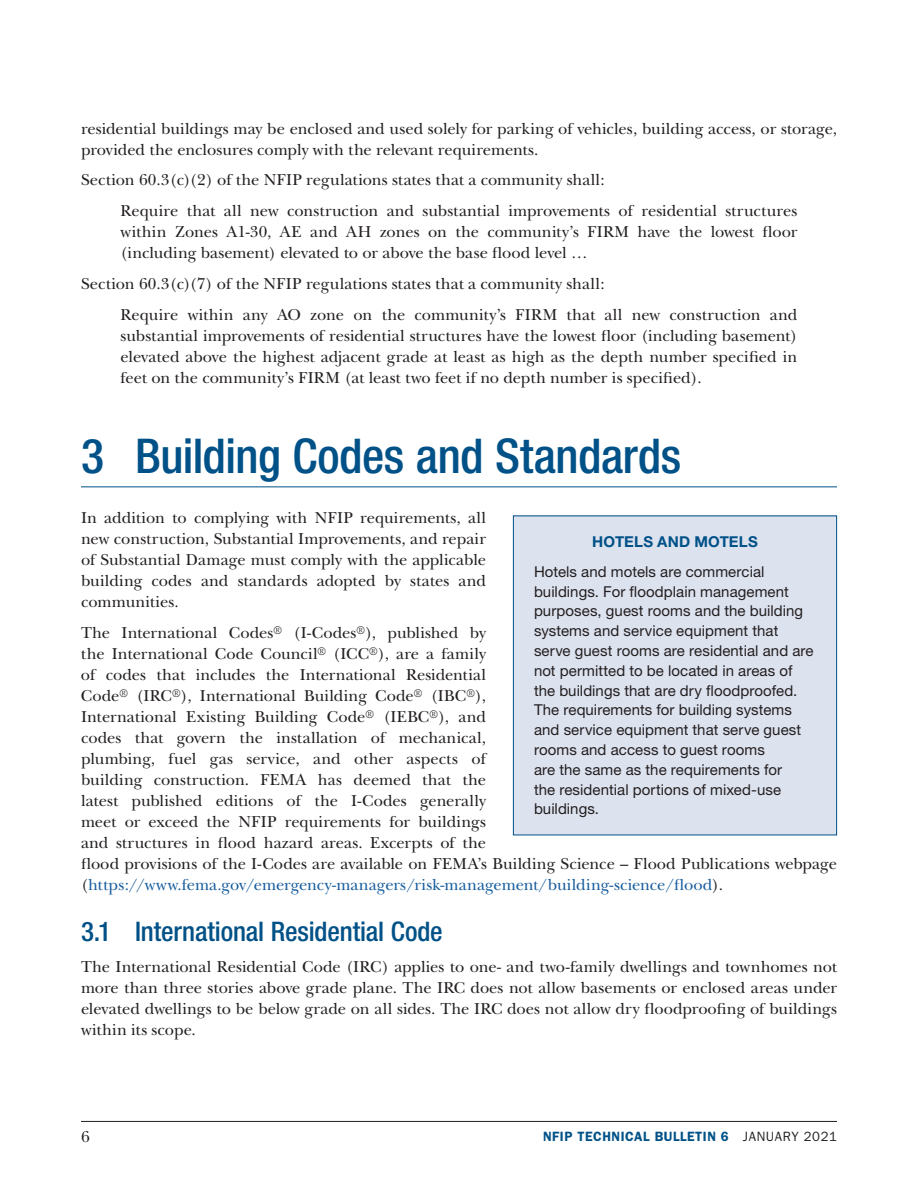
<style>
.page{position:relative;width:918px;height:1188px;background:#fff}
.page>*{position:absolute;margin:0;border:0;box-sizing:border-box;transform-origin:0 0}
.t1{font:500 condensed 48px "Helvetica Neue LT Std";letter-spacing:-.005em;color:#005187}
.t2{font:500 condensed 27px "Helvetica Neue LT Std";letter-spacing:-.005em;color:#005187}
.t3{font:16.5px/21px "New Baskerville";color:#231f20}
.t4{font:15px/19.8px "Helvetica Neue LT Std";letter-spacing:.005em;color:#231f20}
.t5{font:700 15px "Helvetica Neue LT Std";letter-spacing:.01em;color:#005187}
.t6{font:600 13.5px "ITC Franklin Gothic Std";letter-spacing:.04em;color:#005187}
.s1{color:#175d9e}
.s2{font-weight:400;color:#231f20}
</style>
<div class="page">
<hr style="left:81px;top:1121px;width:756px;height:1px;background:#231f20">
<hr style="left:81px;top:486px;width:756px;height:1px;background:#005187">
<div style="left:513px;top:516px;width:324px;height:319px;background:#dde2ef"></div>
<div style="left:513px;top:516px;width:324px;height:319px;border:1px solid #005187"></div>
<p class="t3" style="left:81px;top:118px;width:758px">residential buildings may be enclosed and used solely for parking of vehicles, building access, or storage, provided the enclosures comply with the relevant requirements.</p>
<p class="t3" style="left:121px;top:165px;width:678px;line-height:30.9px;text-indent:-40px">Section 60.3(c)(2) of the NFIP regulations states that a community shall:<br>Require that all new construction and substantial improvements of residential structures</p>
<p class="t3" style="left:121px;top:222px;width:678px">within Zones A1-30, AE and AH zones on the community’s FIRM have the lowest floor (including basement) elevated to or above the base flood level …</p>
<p class="t3" style="left:121px;top:269px;width:678px;line-height:30.9px;text-indent:-40px">Section 60.3(c)(7) of the NFIP regulations states that a community shall:<br>Require within any AO zone on the community’s FIRM that all new construction and</p>
<p class="t3" style="left:121px;top:325px;width:678px;text-align:justify">substantial improvements of residential structures have the lowest floor (including basement) elevated above the highest adjacent grade at least as high as the depth number specified in feet on the community’s FIRM (at least two feet if no depth number is specified).</p>
<h1 class="t1" style="left:81px;top:427px;width:602px">3 Building Codes and Standards</h1>
<p class="t3" style="left:81px;top:508px;width:407px;text-align:justify">In addition to complying with NFIP requirements, all new construction, Substantial Improvements, and repair of Substantial Damage must comply with the applicable building codes and standards adopted by states and communities.</p>
<p class="t3" style="left:81px;top:623px;width:757px">The International Codes<sup>®</sup> (I-Codes<sup>®</sup>), published by<br>the International Code Council<sup>®</sup> (ICC<sup>®</sup>), are a family<br>of codes that includes the International Residential<br>Code<sup>®</sup> (IRC<sup>®</sup>), International Building Code<sup>®</sup> (IBC<sup>®</sup>),<br>International Existing Building Code<sup>®</sup> (IEBC<sup>®</sup>), and<br>codes that govern the installation of mechanical,<br>plumbing, fuel gas service, and other aspects of<br>building construction. FEMA has deemed that the<br>latest published editions of the I-Codes generally<br>meet or exceed the NFIP requirements for buildings<br>and structures in flood hazard areas. Excerpts of the<br>flood provisions of the I‑Codes are available on FEMA’s Building Science – Flood Publications webpage (<span class="s1">https://www.fema.gov/emergency-managers/risk-management/building-science/flood</span>).</p>
<h2 class="t2" style="left:81px;top:916px;width:363px">3.1 International Residential Code</h2>
<p class="t3" style="left:81px;top:956px;width:758px;text-align:justify">The International Residential Code (IRC) applies to one- and two-family dwellings and townhomes not more than three stories above grade plane. The IRC does not allow basements or enclosed areas under elevated dwellings to be below grade on all sides. The IRC does not allow dry floodproofing of buildings within its scope.</p>
<p class="t5" style="left:592px;top:533px;width:167px">HOTELS AND MOTELS</p>
<p class="t4" style="left:534px;top:561px;width:281px">Hotels and motels are commercial buildings. For floodplain management purposes, guest rooms and the building systems and service equipment that serve guest rooms are residential and are not permitted to be located in areas of the buildings that are dry floodproofed.<br>The requirements for building systems and service equipment that serve guest rooms and access to guest rooms<br>are the same as the requirements for<br>the residential portions of mixed-use buildings.</p>
<p class="t3" style="left:81px;top:1126px;width:10px">6</p>
<p class="t6" style="left:543px;top:1129px;width:295px">NFIP TECHNICAL BULLETIN 6 <span class="s2">JANUARY 2021</span></p>
</div>
